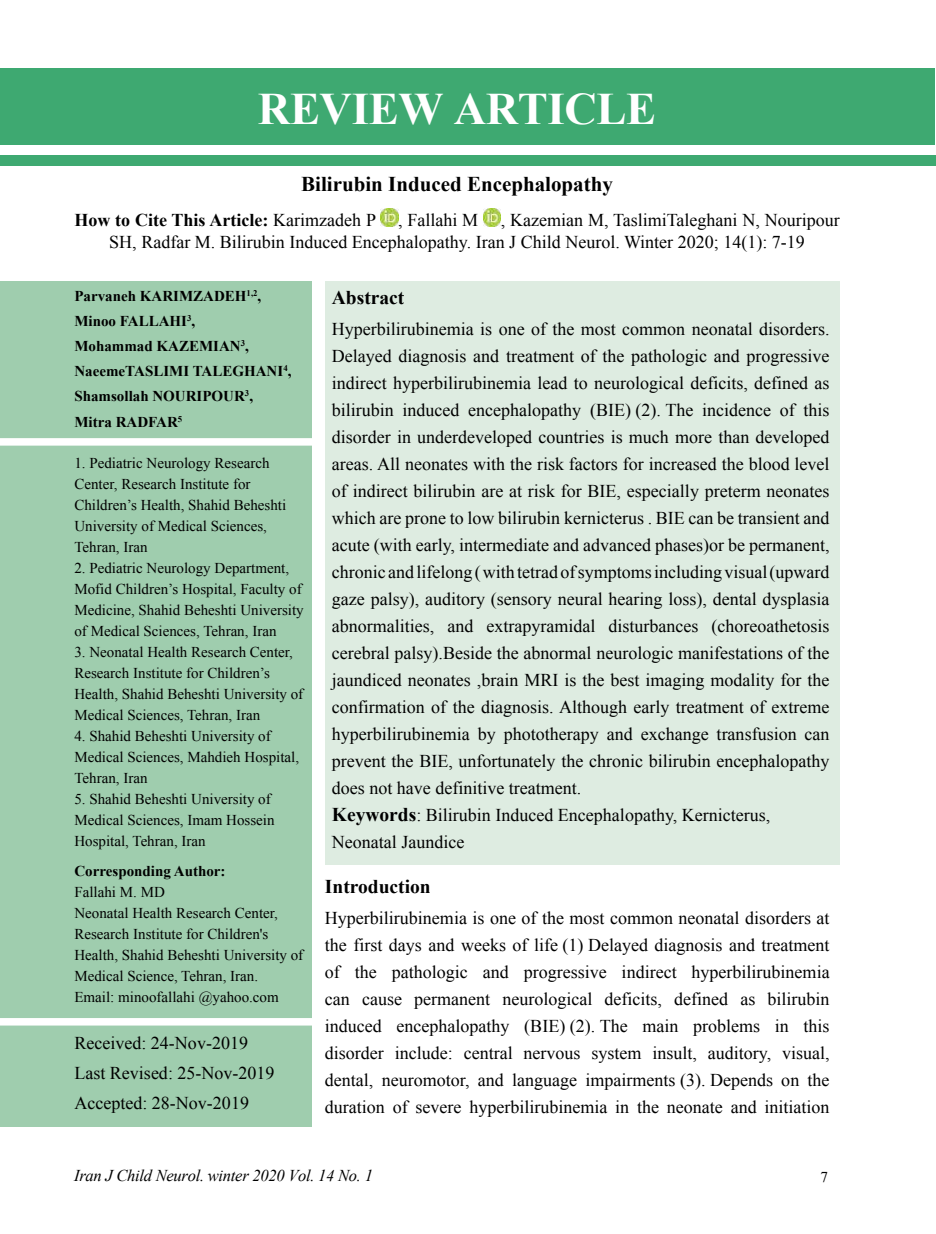
<style>
.page{position:relative;width:936px;height:1234px;background:#fff}
.page>*{position:absolute;margin:0;border:0;box-sizing:border-box;transform-origin:0 0}
.t1{font:700 45px "Times New Roman";letter-spacing:-.01em;color:#fff}
.t2{font:700 21px "Times New Roman";color:#000}
.t3{font:700 19.5px "Times New Roman";color:#000}
.t4{font:18px/27px "Times New Roman";color:#000}
.t5{font:700 18px "Times New Roman";color:#000}
.t6{font:italic 16.5px "Times New Roman";letter-spacing:-.015em;color:#000}
.t7{font:15px/21px "Times New Roman";color:#000}
.t8{font:700 15px/25.2px "Times New Roman";color:#000}
.s1{font-weight:400}
.s2{font-weight:700;font-size:19.5px}
</style>
<div class="page">
<div style="left:0;top:281px;width:312px;height:845px;background:#9fcdae"></div>
<div style="left:0;top:68px;width:935px;height:77px;background:#3ea971"></div>
<div style="left:1px;top:155px;width:934px;height:11px;background:#3ea971"></div>
<div style="left:0;top:438px;width:312px;height:7px;background:#fff"></div>
<div style="left:0;top:1017px;width:312px;height:8px;background:#fff"></div>
<div style="left:325px;top:281px;width:514px;height:583px;background:#deece1"></div>
<img style="left:380px;top:208px;width:18px;height:18px">
<img style="left:483px;top:208px;width:18px;height:18px">
<h1 class="t1" style="left:258px;top:76px;width:399px">REVIEW ARTICLE</h1>
<p class="t2" style="left:301px;top:169px;width:313px">Bilirubin Induced Encephalopathy</p>
<p class="t5" style="left:74px;top:207px;width:405px">How to Cite This Article: <span class="s1">Karimzadeh P , Fallahi M</span></p>
<p class="t4" style="left:109px;top:209px;width:731px;line-height:21.6px;text-indent:391px">, Kazemian M, TaslimiTaleghani N, Nouripour<br>SH, Radfar M. Bilirubin Induced Encephalopathy. Iran J Child Neurol. Winter 2020; 14(1): 7-19</p>
<p class="t8" style="left:74px;top:282px;width:218px">Parvaneh KARIMZADEH<sup>1,2</sup>,<br>Minoo FALLAHI<sup>3</sup>,<br>Mohammad KAZEMIAN<sup>3</sup>,<br>NaeemeTASLIMI TALEGHANI<sup>4</sup>,<br>Shamsollah NOURIPOUR<sup>3</sup>,<br>Mitra RADFAR<sup>5</sup></p>
<p class="t7" style="left:74px;top:452px;width:213px">1. Pediatric Neurology Research<br>Center, Research Institute for<br>Children’s Health, Shahid Beheshti<br>University of Medical Sciences,<br>Tehran, Iran</p>
<p class="t7" style="left:74px;top:557px;width:231px">2. Pediatric Neurology Department, Mofid Children’s Hospital, Faculty of Medicine, Shahid Beheshti University of Medical Sciences, Tehran, Iran</p>
<p class="t7" style="left:74px;top:641px;width:230px">3. Neonatal Health Research Center, Research Institute for Children’s Health, Shahid Beheshti University of Medical Sciences, Tehran, Iran</p>
<p class="t7" style="left:74px;top:725px;width:226px">4. Shahid Beheshti University of<br>Medical Sciences, Mahdieh Hospital,<br>Tehran, Iran</p>
<p class="t7" style="left:74px;top:788px;width:201px">5. Shahid Beheshti University of<br>Medical Sciences, Imam Hossein<br>Hospital, Tehran, Iran</p>
<p class="t8" style="left:74px;top:857px;width:152px">Corresponding Author:</p>
<p class="t7" style="left:74px;top:881px;width:230px">Fallahi M. MD<br>Neonatal Health Research Center,<br>Research Institute for Children's<br>Health, Shahid Beheshti University of<br>Medical Science, Tehran, Iran.<br>Email: minoofallahi @yahoo.com</p>
<p class="t4" style="left:74px;top:1027px;width:201px;line-height:30px">Received: 24-Nov-2019<br>Last Revised: 25-Nov-2019<br>Accepted: 28-Nov-2019</p>
<p class="t3" style="left:332px;top:283px;width:74px">Abstract</p>
<p class="t4" style="left:332px;top:315px;width:499px">Hyperbilirubinemia is one of the most common neonatal disorders.<br>Delayed diagnosis and treatment of the pathologic and progressive indirect hyperbilirubinemia lead to neurological deficits, defined as bilirubin induced encephalopathy (BIE) (2). The incidence of this disorder in underdeveloped countries is much more than developed areas. All neonates with the risk factors for increased the blood level of indirect bilirubin are at risk for BIE, especially preterm neonates which are prone to low bilirubin kernicterus . BIE can be transient and acute (with early, intermediate and advanced phases)or be permanent, chronic and lifelong ( with tetrad of symptoms including visual (upward gaze palsy), auditory (sensory neural hearing loss), dental dysplasia abnormalities, and extrapyramidal disturbances (choreoathetosis cerebral palsy).Beside the abnormal neurologic manifestations of the jaundiced neonates ,brain MRI is the best imaging modality for the confirmation of the diagnosis. Although early treatment of extreme hyperbilirubinemia by phototherapy and exchange transfusion can prevent the BIE, unfortunately the chronic bilirubin encephalopathy does not have definitive treatment.<br><span class="s2">Keywords</span>: Bilirubin Induced Encephalopathy, Kernicterus, Neonatal Jaundice</p>
<p class="t3" style="left:325px;top:871px;width:107px">Introduction</p>
<p class="t4" style="left:325px;top:903px;width:506px;text-align:justify">Hyperbilirubinemia is one of the most common neonatal disorders at the first days and weeks of life (1) Delayed diagnosis and treatment of the pathologic and progressive indirect hyperbilirubinemia can cause permanent neurological deficits, defined as bilirubin induced encephalopathy (BIE) (2). The main problems in this disorder include: central nervous system insult, auditory, visual, dental, neuromotor, and language impairments (3). Depends on the duration of severe hyperbilirubinemia in the neonate and initiation</p>
<p class="t6" style="left:74px;top:1163px;width:300px">Iran J Child Neurol. winter 2020 Vol. 14 No. 1</p>
<p class="t7" style="left:820px;top:1166px;width:9px">7</p>
</div>
